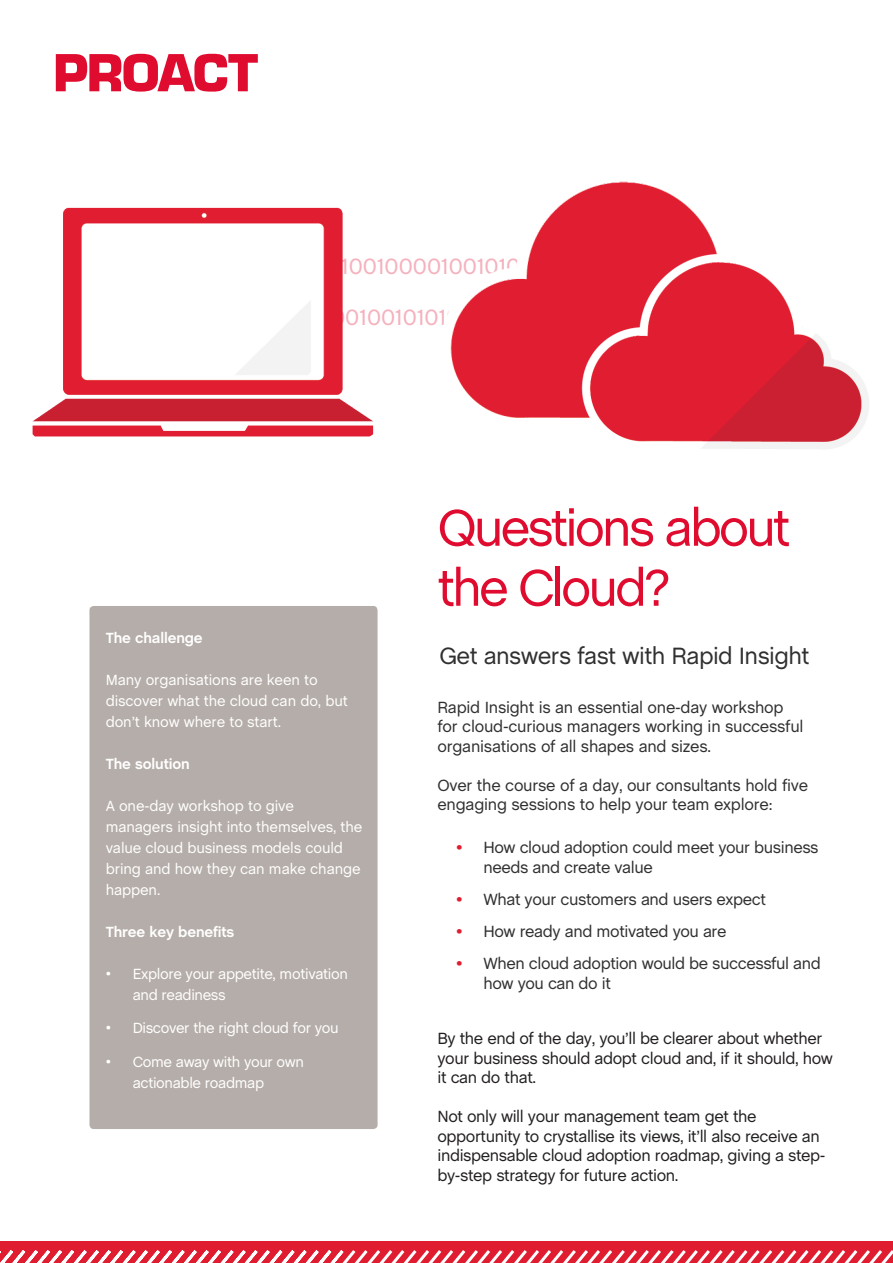
<style>
.page{position:relative;width:893px;height:1263px;background:#fff}
.page>*{position:absolute;margin:0;border:0;box-sizing:border-box;transform-origin:0 0}
.t1{font:52.5px/60px "Chalet";letter-spacing:-.06em;color:#e00c30}
.t2{font:24px "Chalet";letter-spacing:-.025em;color:#312f30}
.t3{font:22.5px "Chalet";color:#f5b1bd}
.t4{font:16.5px/19.5px "Chalet";letter-spacing:-.015em;color:#312f30}
.t5{font:16.5px/19.5px "Chalet";letter-spacing:-.025em;color:#231f20}
.t6{font:15px/21px "Chalet";letter-spacing:-.01em;color:#fff}
.t7{font:700 15px "Chalet";letter-spacing:-.01em;color:#fff}
.s1{font-family:"Arial"}
.s2{font-family:"Arial";font-weight:700;color:#e01d30}
</style>
<div class="page">
<div style="left:0;top:1242px;width:893px;height:21px;background:#e01d30"></div>
<svg style="left:0;top:1250px;width:893px;height:13px"></svg>
<svg style="left:56px;top:54px;width:202px;height:38px"></svg>
<div style="left:89px;top:606px;width:289px;height:523px;background:#b5ada9;border-radius:4px"></div>
<img style="left:32px;top:207px;width:342px;height:230px">
<img style="left:450px;top:181px;width:243px;height:237px">
<img style="left:573px;top:211px;width:296px;height:238px">
<p class="t3" style="left:240px;top:253px;width:303px">00101010110010000100101010</p>
<p class="t7" style="left:106px;top:628px;width:98px">The challenge</p>
<p class="t6" style="left:106px;top:669px;width:244px">Many organisations are keen to discover what the cloud can do, but don’t know where to start.</p>
<p class="t7" style="left:106px;top:754px;width:86px">The solution</p>
<p class="t6" style="left:106px;top:795px;width:258px">A one-day workshop to give managers insight into themselves, the value cloud business models could bring and how they can make change happen.</p>
<p class="t7" style="left:106px;top:922px;width:130px">Three key benefits</p>
<p class="t6" style="left:133px;top:963px;width:217px;text-indent:-27px"><span class="s1">•</span> Explore your appetite, motivation and readiness</p>
<p class="t6" style="left:106px;top:1017px;width:234px"><span class="s1">•</span> Discover the right cloud for you</p>
<p class="t6" style="left:133px;top:1051px;width:173px;text-indent:-27px"><span class="s1">•</span> Come away with your own actionable roadmap</p>
<p class="t1" style="left:437px;top:497px;width:355px">Questions about the Cloud?</p>
<p class="t2" style="left:440px;top:641px;width:372px">Get answers fast with Rapid Insight</p>
<p class="t4" style="left:437px;top:697px;width:368px">Rapid Insight is an essential one-day workshop for cloud-curious managers working in successful organisations of all shapes and sizes.</p>
<p class="t4" style="left:437px;top:775px;width:372px">Over the course of a day, our consultants hold five engaging sessions to help your team explore:</p>
<p class="t4" style="left:483px;top:837px;width:337px;text-indent:-27px"><span class="s2">•</span> How cloud adoption could meet your business needs and create value</p>
<p class="t4" style="left:456px;top:889px;width:311px"><span class="s2">•</span> What your customers and users expect</p>
<p class="t4" style="left:456px;top:922px;width:272px"><span class="s2">•</span> How ready and motivated you are</p>
<p class="t4" style="left:483px;top:954px;width:339px;text-indent:-27px"><span class="s2">•</span> When cloud adoption would be successful and how you can do it</p>
<p class="t5" style="left:437px;top:1028px;width:397px">By the end of the day, you’ll be clearer about whether your business should adopt cloud and, if it should, how it can do that.</p>
<p class="t5" style="left:437px;top:1106px;width:390px">Not only will your management team get the opportunity to crystallise its views, it’ll also receive an indispensable cloud adoption roadmap, giving a step&shy;by-step strategy for future action.</p>
</div>
